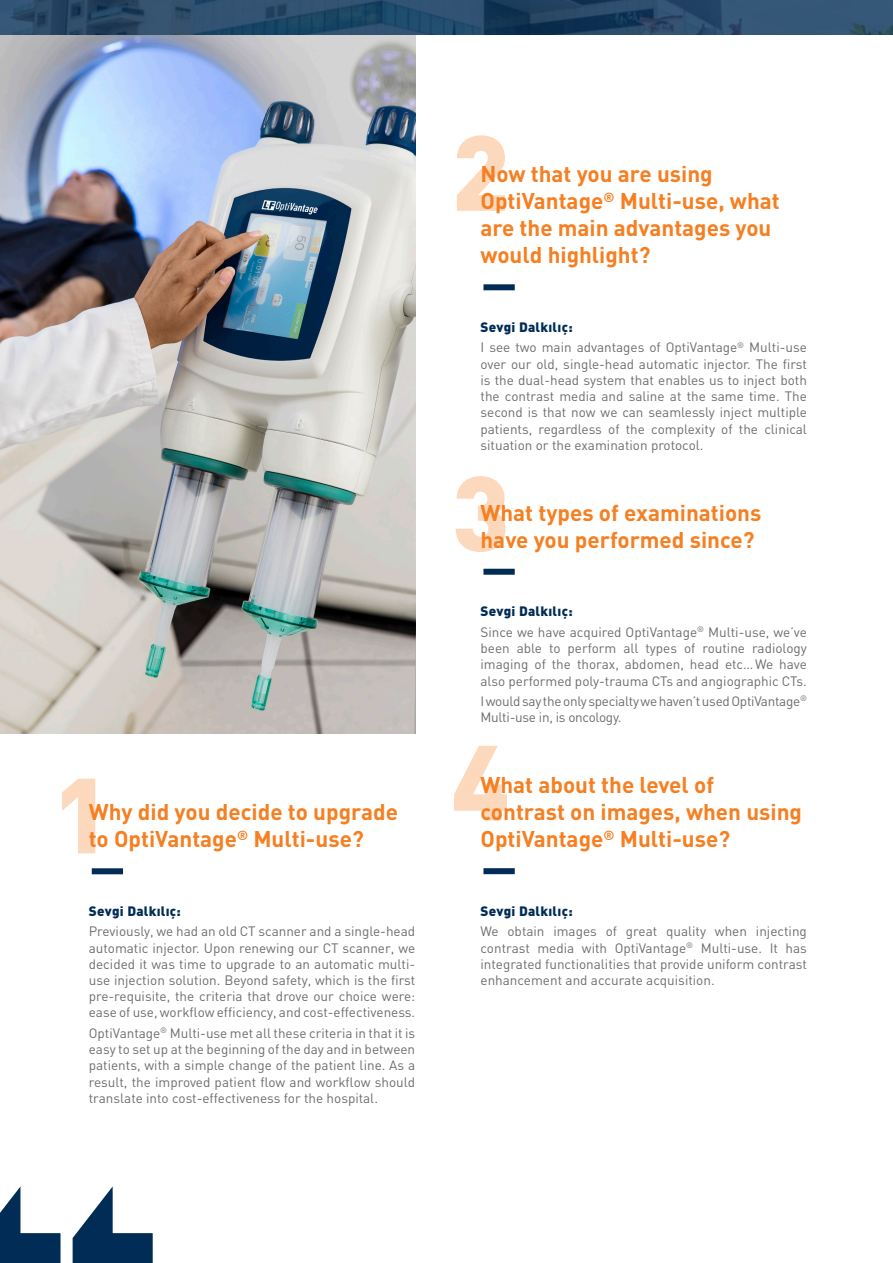
<style>
.page{position:relative;width:893px;height:1263px;background:#fff}
.page>*{position:absolute;margin:0;border:0;box-sizing:border-box;transform-origin:0 0}
.t1{font:900 105px "DIN";color:#f57f21}
.t2{font:700 22.5px/27px "DIN";color:#f57f21}
.t3{font:13.5px/16.2px "DIN";color:#6c6d70;text-align:justify}
.t4{font:13.5px/16.2px "DIN";letter-spacing:-.02em;color:#6c6d70}
.t5{font:900 13.5px "DIN";letter-spacing:.02em;color:#002c56}
</style>
<div class="page">
<img style="left:0;top:34px;width:415px;height:699px">
<div style="left:92px;top:868px;width:31px;height:6px;background:#002c56"></div>
<div style="left:483px;top:284px;width:32px;height:6px;background:#002c56"></div>
<div style="left:483px;top:569px;width:32px;height:6px;background:#002c56"></div>
<div style="left:483px;top:868px;width:32px;height:6px;background:#002c56"></div>
<img style="left:0;top:0;width:893px;height:34px">
<svg style="left:0;top:1186px;width:153px;height:77px"></svg>
<h1 class="t1" style="left:53px;top:745px;width:60px">1</h1>
<p class="t2" style="left:89px;top:798px;width:311px">Why did you decide to upgrade to OptiVantage<sup>®</sup> Multi-use?</p>
<p class="t5" style="left:89px;top:902px;width:94px">Sevgi Dalkılıç:</p>
<p class="t3" style="left:89px;top:923px;width:328px">Previously, we had an old CT scanner and a single-head automatic injector. Upon renewing our CT scanner, we decided it was time to upgrade to an automatic multi&shy;use injection solution. Beyond safety, which is the first pre-requisite, the criteria that drove our choice were: ease of use, workflow efficiency, and cost-effectiveness.</p>
<p class="t3" style="left:89px;top:1025px;width:328px">OptiVantage<sup>®</sup> Multi-use met all these criteria in that it is easy to set up at the beginning of the day and in between patients, with a simple change of the patient line. As a result, the improved patient flow and workflow should translate into cost-effectiveness for the hospital.</p>
<h1 class="t1" style="left:451px;top:102px;width:60px">2</h1>
<p class="t2" style="left:480px;top:160px;width:301px">Now that you are using<br>OptiVantage<sup>®</sup> Multi-use, what are the main advantages you would highlight?</p>
<p class="t5" style="left:480px;top:318px;width:94px">Sevgi Dalkılıç:</p>
<p class="t3" style="left:480px;top:339px;width:328px">I see two main advantages of OptiVantage<sup>®</sup> Multi-use over our old, single-head automatic injector. The first is the dual-head system that enables us to inject both the contrast media and saline at the same time. The second is that now we can seamlessly inject multiple patients, regardless of the complexity of the clinical situation or the examination protocol.</p>
<h1 class="t1" style="left:451px;top:443px;width:60px">3</h1>
<p class="t2" style="left:480px;top:498px;width:282px">What types of examinations have you performed since?</p>
<p class="t5" style="left:480px;top:602px;width:94px">Sevgi Dalkılıç:</p>
<p class="t3" style="left:480px;top:624px;width:328px">Since we have acquired OptiVantage<sup>®</sup> Multi-use, we’ve been able to perform all types of routine radiology imaging of the thorax, abdomen, head etc…We have also performed poly-trauma CTs and angiographic CTs.</p>
<p class="t4" style="left:480px;top:693px;width:328px">I would say the only specialty we haven’t used OptiVantage<sup>®<br></sup>Multi-use in, is oncology.</p>
<h1 class="t1" style="left:451px;top:712px;width:60px">4</h1>
<p class="t2" style="left:480px;top:770px;width:323px">What about the level of contrast on images, when using<br>OptiVantage<sup>®</sup> Multi-use?</p>
<p class="t5" style="left:480px;top:902px;width:94px">Sevgi Dalkılıç:</p>
<p class="t3" style="left:480px;top:923px;width:328px">We obtain images of great quality when injecting contrast media with OptiVantage<sup>®</sup> Multi-use. It has integrated functionalities that provide uniform contrast enhancement and accurate acquisition.</p>
</div>
